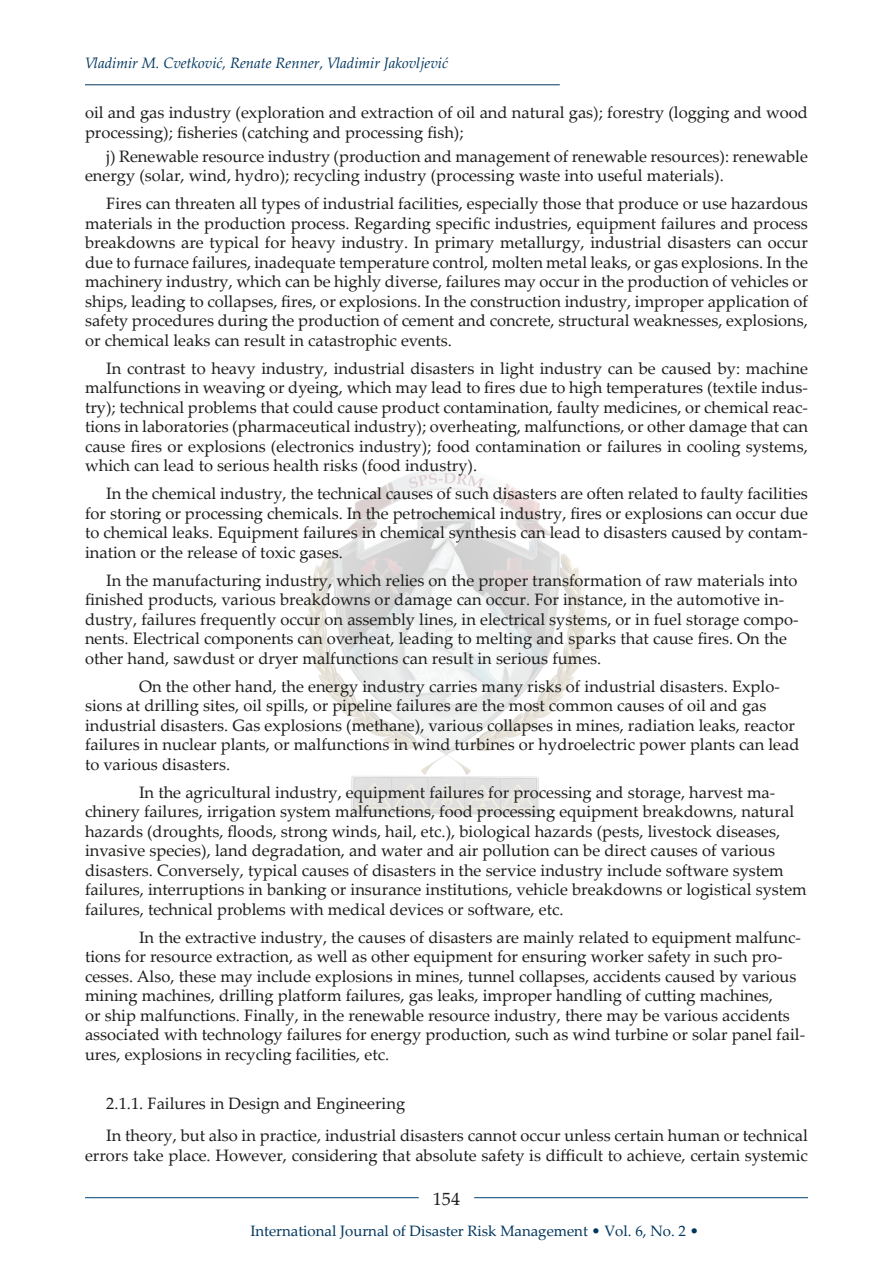
<style>
.page{position:relative;width:893px;height:1263px;background:#fff}
.page>*{position:absolute;margin:0;border:0;box-sizing:border-box;transform-origin:0 0}
.t1{font:18px "Palatino Linotype";color:#1d1d1b}
.Naslov_3{font:16.5px/19.5px "Palatino Linotype";color:#1d1d1b}
.t2{font:15px "Palatino Linotype";color:#00365e}
.t3{font:italic 15px "Palatino Linotype";color:#00365e}
</style>
<div class="page">
<hr style="left:85px;top:84px;width:475px;height:1px;background:#00365e">
<img style="left:307px;top:469px;width:280px;height:346px">
<hr style="left:85px;top:1197px;width:334px;height:1px;background:#004170">
<hr style="left:474px;top:1197px;width:334px;height:1px;background:#004170">
<p class="t3" style="left:85px;top:52px;width:365px">Vladimir M. Cvetković, Renate Renner, Vladimir Jakovljević</p>
<p class="Naslov_3" style="left:85px;top:102px;width:724px">oil and gas industry (exploration and extraction of oil and natural gas); forestry (logging and wood processing); fisheries (catching and processing fish);</p>
<p class="Naslov_3" style="left:85px;top:146px;width:724px;text-indent:21px">j) Renewable resource industry (production and management of renewable resources): renewable energy (solar, wind, hydro); recycling industry (processing waste into useful materials).</p>
<p class="Naslov_3" style="left:85px;top:193px;width:724px;text-align:justify;text-indent:21px">Fires can threaten all types of industrial facilities, especially those that produce or use hazardous materials in the production process. Regarding specific industries, equipment failures and process breakdowns are typical for heavy industry. In primary metallurgy, industrial disasters can occur due to furnace failures, inadequate temperature control, molten metal leaks, or gas explosions. In the machinery industry, which can be highly diverse, failures may occur in the production of vehicles or ships, leading to collapses, fires, or explosions. In the construction industry, improper application of safety procedures during the production of cement and concrete, structural weaknesses, explosions, or chemical leaks can result in catastrophic events.</p>
<p class="Naslov_3" style="left:85px;top:358px;width:724px;text-align:justify;text-indent:21px">In contrast to heavy industry, industrial disasters in light industry can be caused by: machine malfunctions in weaving or dyeing, which may lead to fires due to high temperatures (textile indus&shy;try); technical problems that could cause product contamination, faulty medicines, or chemical reac&shy;tions in laboratories (pharmaceutical industry); overheating, malfunctions, or other damage that can cause fires or explosions (electronics industry); food contamination or failures in cooling systems, which can lead to serious health risks (food industry).</p>
<p class="Naslov_3" style="left:85px;top:483px;width:724px;text-align:justify;text-indent:21px">In the chemical industry, the technical causes of such disasters are often related to faulty facilities for storing or processing chemicals. In the petrochemical industry, fires or explosions can occur due to chemical leaks. Equipment failures in chemical synthesis can lead to disasters caused by contam&shy;ination or the release of toxic gases.</p>
<p class="Naslov_3" style="left:85px;top:570px;width:715px;text-indent:21px">In the manufacturing industry, which relies on the proper transformation of raw materials into finished products, various breakdowns or damage can occur. For instance, in the automotive in&shy;dustry, failures frequently occur on assembly lines, in electrical systems, or in fuel storage compo&shy;nents. Electrical components can overheat, leading to melting and sparks that cause fires. On the other hand, sawdust or dryer malfunctions can result in serious fumes.</p>
<p class="Naslov_3" style="left:85px;top:676px;width:716px;text-indent:54px">On the other hand, the energy industry carries many risks of industrial disasters. Explo&shy;sions at drilling sites, oil spills, or pipeline failures are the most common causes of oil and gas industrial disasters. Gas explosions (methane), various collapses in mines, radiation leaks, reactor failures in nuclear plants, or malfunctions in wind turbines or hydroelectric power plants can lead to various disasters.</p>
<p class="Naslov_3" style="left:85px;top:782px;width:723px;text-indent:54px">In the agricultural industry, equipment failures for processing and storage, harvest ma&shy;chinery failures, irrigation system malfunctions, food processing equipment breakdowns, natural hazards (droughts, floods, strong winds, hail, etc.), biological hazards (pests, livestock diseases, invasive species), land degradation, and water and air pollution can be direct causes of various disasters. Conversely, typical causes of disasters in the service industry include software system failures, interruptions in banking or insurance institutions, vehicle breakdowns or logistical system failures, technical problems with medical devices or software, etc.</p>
<p class="Naslov_3" style="left:85px;top:927px;width:722px;text-indent:54px">In the extractive industry, the causes of disasters are mainly related to equipment malfunc&shy;tions for resource extraction, as well as other equipment for ensuring worker safety in such pro&shy;cesses. Also, these may include explosions in mines, tunnel collapses, accidents caused by various mining machines, drilling platform failures, gas leaks, improper handling of cutting machines,<br>or ship malfunctions. Finally, in the renewable resource industry, there may be various accidents associated with technology failures for energy production, such as wind turbine or solar panel fail&shy;ures, explosions in recycling facilities, etc.</p>
<p class="Naslov_3" style="left:106px;top:1093px;width:300px">2.1.1. Failures in Design and Engineering</p>
<p class="Naslov_3" style="left:85px;top:1125px;width:724px;text-align:right">In theory, but also in practice, industrial disasters cannot occur unless certain human or technical errors take place. However, considering that absolute safety is difficult to achieve, certain systemic</p>
<p class="t1" style="left:433px;top:1186px;width:28px">154</p>
<p class="t2" style="left:250px;top:1220px;width:450px">International Journal of Disaster Risk Management • Vol. 6, No. 2 •</p>
</div>
